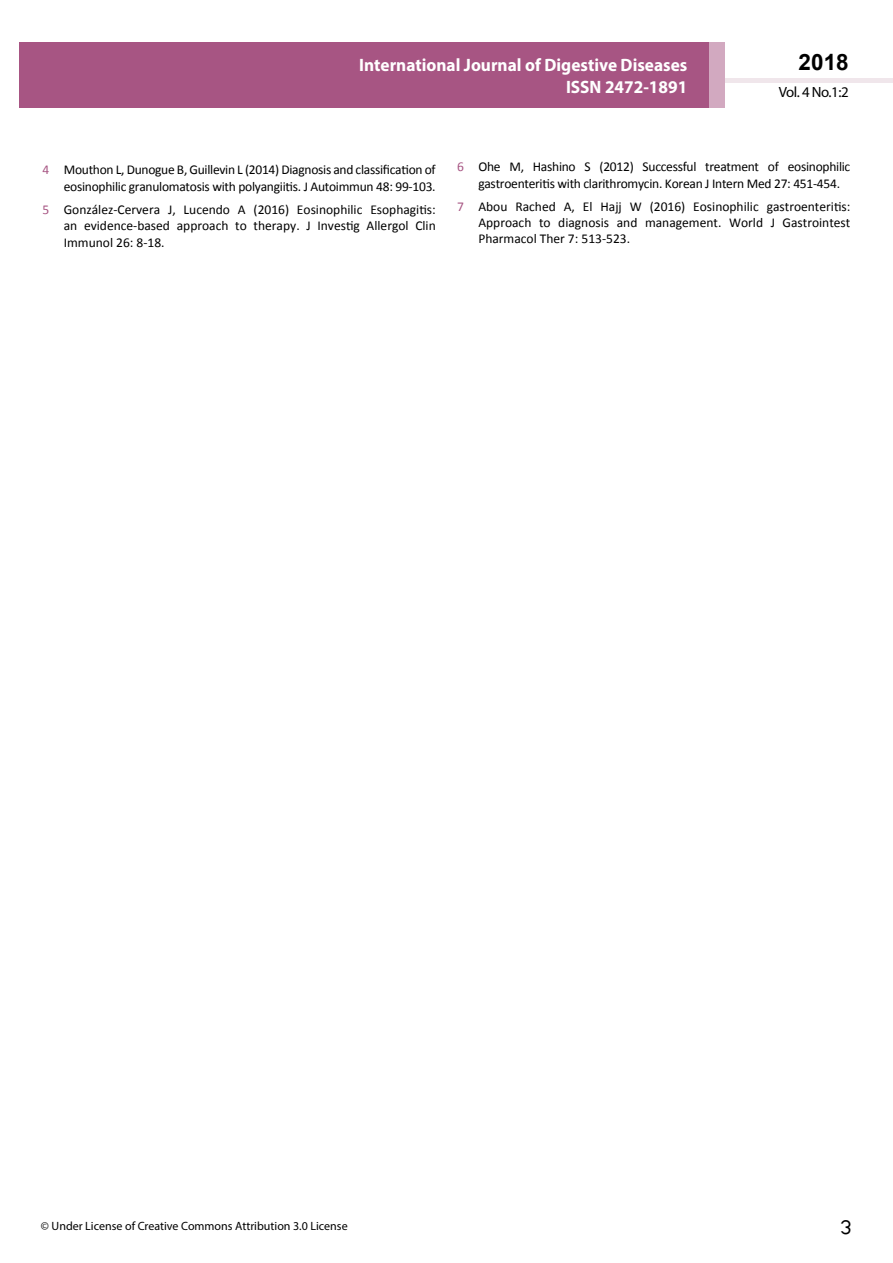
<style>
.page{position:relative;width:893px;height:1263px;background:#fff}
.page>*{position:absolute;margin:0;border:0;box-sizing:border-box;transform-origin:0 0}
.t1{font:25.5px "Tunga";color:#000}
.t2{font:700 22.5px "Arial";color:#000}
.t3{font:700 18px/21.6px "Myriad Pro";color:#fff;text-align:right;scale:.96 1}
.t4{font:14.85px "Myriad Pro";color:#000}
.t5{font:13.5px/16.2px "Calibri";letter-spacing:-.02em;color:#000;text-align:justify}
.t6{font:12px "Myriad Pro";color:#000}
.s1{color:#a75583}
</style>
<div class="page">
<hr style="left:725px;top:78px;width:168px;height:4px;background:#f0e6eb">
<div style="left:19px;top:42px;width:690px;height:66px;background:#a75583"></div>
<div style="left:709px;top:42px;width:16px;height:66px;background:#d2a9c0"></div>
<h3 class="t3" style="left:517px;top:53px;width:198px">ARCHIVOS DE MEDICINA<br>ISSN 1698- 465</h3>
<h2 class="t2" style="left:799px;top:47px;width:52px">2018</h2>
<h3 class="t3" style="left:359px;top:54px;width:343px">International Journal of Digestive Diseases<br>ISSN 2472-1891</h3>
<p class="t4" style="left:779px;top:83px;width:71px">Vol. 4 No.1:2</p>
<p class="t5" style="left:43px;top:161px;width:395px;line-height:17px;text-align:right"><span class="s1">4</span> Mouthon L, Dunogue B, Guillevin L (2014) Diagnosis and classification of eosinophilic granulomatosis with polyangiitis. J Autoimmun 48: 99-103.</p>
<p class="t5" style="left:64px;top:202px;width:374px;text-indent:-21px"><span class="s1">5</span> González-Cervera J, Lucendo A (2016) Eosinophilic Esophagitis: an evidence-based approach to therapy. J Investig Allergol Clin Immunol 26: 8-18.</p>
<p class="t5" style="left:478px;top:159px;width:373px;text-indent:-21px"><span class="s1">6</span> Ohe M, Hashino S (2012) Successful treatment of eosinophilic gastroenteritis with clarithromycin. Korean J Intern Med 27: 451-454.</p>
<p class="t5" style="left:478px;top:198px;width:374px;text-indent:-21px"><span class="s1">7</span> Abou Rached A, El Hajj W (2016) Eosinophilic gastroenteritis:<br>Approach to diagnosis and management. World J Gastrointest Pharmacol Ther 7: 513-523.</p>
<p class="t6" style="left:41px;top:1218px;width:308px">© Under License of Creative Commons Attribution 3.0 License</p>
<h1 class="t1" style="left:840px;top:1210px;width:13px">3</h1>
</div>
